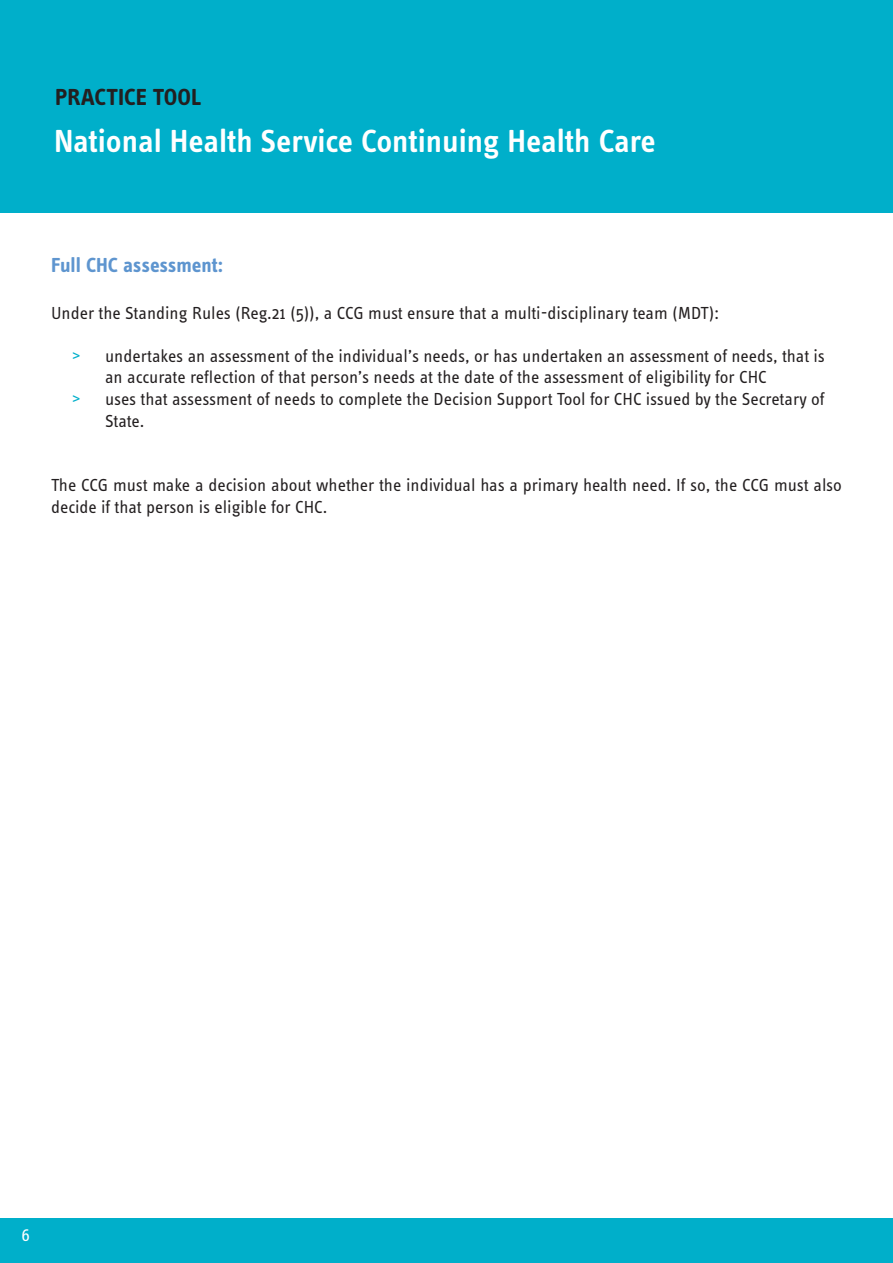
<style>
.page{position:relative;width:893px;height:1263px;background:#fff}
.page>*{position:absolute;margin:0;border:0;box-sizing:border-box;transform-origin:0 0}
.t1{font:600 33px "Info Text Pro";color:#fff}
.t2{font:700 24px "Info Text Pro";color:#231f20}
.RiPfA_subheader{font:700 21px "Info Text Pro";letter-spacing:-.005em;color:#5e95cf}
.RiPfA_body_text{font:18px/21.6px "Info Text Pro";color:#231f20}
.t3{font:18px "Info Text Pro";color:#fff}
.s1{color:#00afca}
</style>
<div class="page">
<div style="left:0;top:1218px;width:893px;height:45px;background:#00afca"></div>
<div style="left:0;top:0;width:893px;height:213px;background:#00afca"></div>
<h2 class="t2" style="left:55px;top:83px;width:148px">PRACTICE TOOL</h2>
<h1 class="t1" style="left:54px;top:121px;width:603px">National Health Service Continuing Health Care</h1>
<p class="RiPfA_subheader" style="left:51px;top:252px;width:174px">Full CHC assessment:</p>
<p class="RiPfA_body_text" style="left:51px;top:301px;width:670px">Under the Standing Rules (Reg.21 (5)), a CCG must ensure that a multi-disciplinary team (MDT):</p>
<p class="RiPfA_body_text" style="left:105px;top:344px;width:721px;text-indent:-33px"><span class="s1">&gt;</span> undertakes an assessment of the individual’s needs, or has undertaken an assessment of needs, that is an accurate reflection of that person’s needs at the date of the assessment of eligibility for CHC</p>
<p class="RiPfA_body_text" style="left:105px;top:388px;width:721px;text-indent:-33px"><span class="s1">&gt;</span> uses that assessment of needs to complete the Decision Support Tool for CHC issued by the Secretary of<br>State.</p>
<p class="RiPfA_body_text" style="left:51px;top:474px;width:792px">The CCG must make a decision about whether the individual has a primary health need. If so, the CCG must also decide if that person is eligible for CHC.</p>
<p class="t3" style="left:21px;top:1224px;width:10px">6</p>
</div>
